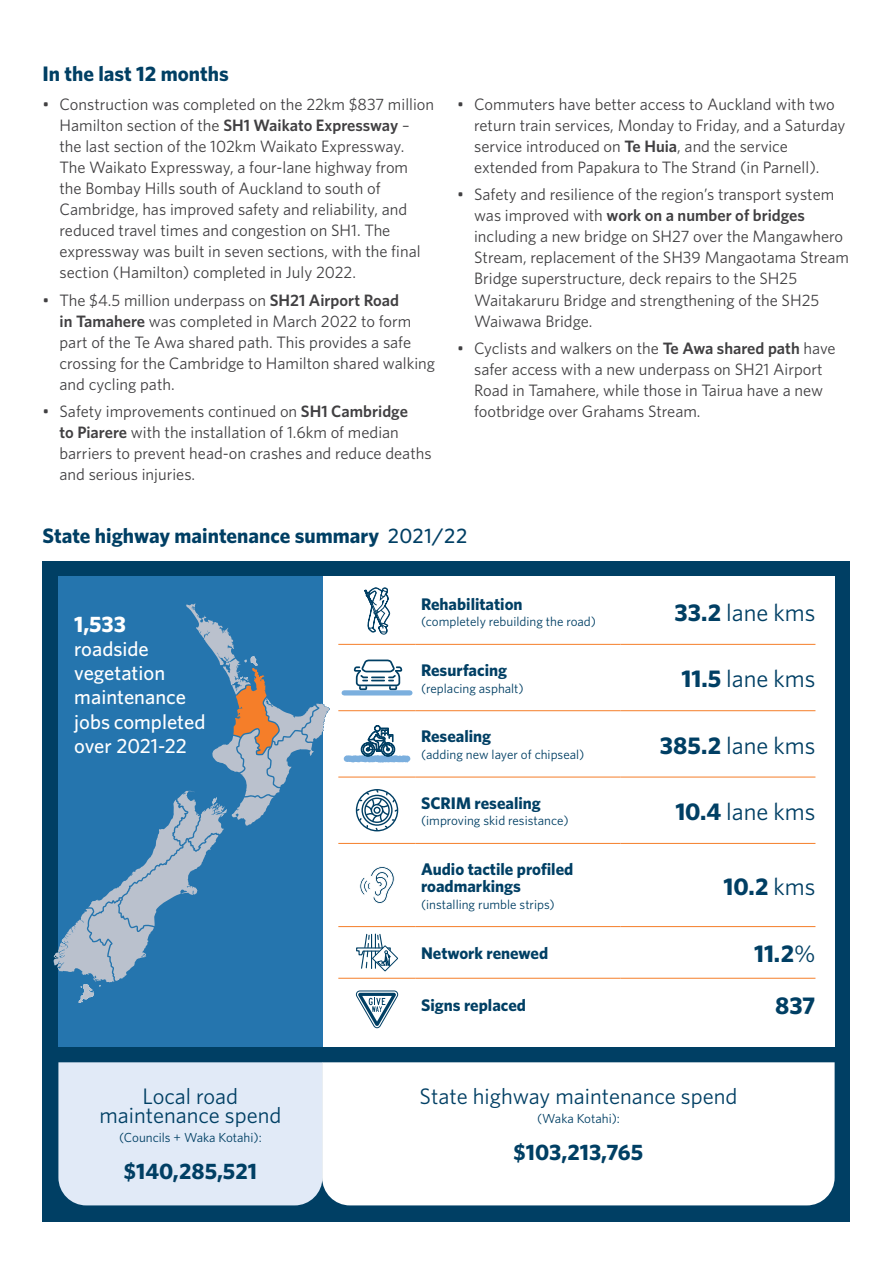
<style>
.page{position:relative;width:893px;height:1263px;background:#fff}
.page>*{position:absolute;margin:0;border:0;box-sizing:border-box;transform-origin:0 0}
.t1{font:24.3px "Whitney";color:#003f64}
.t2{font:700 24.3px "Whitney";color:#003f64}
.t3{font:22.5px/19.5px "Whitney";color:#003f64;text-align:center}
.t4{font:700 22.5px "Whitney";color:#003f64}
.t5{font:700 22.5px "Whitney";color:#fff}
.t6{font:700 21px "Whitney";color:#003f64}
.t7{font:500 20.55px/24.3px "Whitney";color:#fff}
.t8{font:700 16.8px/16.8px "Whitney";color:#003f64}
.t9{font:16.5px/21px "Whitney";color:#414042}
.t10{font:13.05px "Whitney";color:#003f64}
.s1{font-weight:600}
.s2{font-weight:500}
.s3{font-weight:700}
.s4{font-weight:400}
</style>
<div class="page">
<div style="left:43px;top:561px;width:807px;height:660px;background:#003f64"></div>
<div style="left:322px;top:576px;width:512px;height:471px;background:#fff"></div>
<div style="left:58px;top:576px;width:264px;height:471px;background:#2575ae"></div>
<div style="left:58px;top:1062px;width:264px;height:143px;background:#e1eaf7"></div>
<div style="left:322px;top:1062px;width:513px;height:143px;background:#fff"></div>
<svg style="left:54px;top:603px;width:276px;height:400px"></svg>
<hr style="left:338px;top:644px;width:78px;height:1px;background:#f57e29">
<hr style="left:416px;top:644px;width:204px;height:1px;background:#f57e29">
<hr style="left:620px;top:644px;width:195px;height:1px;background:#f57e29">
<hr style="left:338px;top:710px;width:78px;height:1px;background:#f57e29">
<hr style="left:416px;top:710px;width:204px;height:1px;background:#f57e29">
<hr style="left:620px;top:710px;width:195px;height:1px;background:#f57e29">
<hr style="left:338px;top:777px;width:78px;height:1px;background:#f57e29">
<hr style="left:416px;top:777px;width:204px;height:1px;background:#f57e29">
<hr style="left:620px;top:777px;width:195px;height:1px;background:#f57e29">
<hr style="left:338px;top:843px;width:78px;height:1px;background:#f57e29">
<hr style="left:416px;top:843px;width:204px;height:1px;background:#f57e29">
<hr style="left:620px;top:843px;width:195px;height:1px;background:#f57e29">
<hr style="left:338px;top:926px;width:78px;height:1px;background:#f57e29">
<hr style="left:416px;top:926px;width:204px;height:1px;background:#f57e29">
<hr style="left:620px;top:926px;width:195px;height:1px;background:#f57e29">
<hr style="left:338px;top:978px;width:78px;height:1px;background:#f57e29">
<hr style="left:416px;top:978px;width:204px;height:1px;background:#f57e29">
<hr style="left:620px;top:978px;width:195px;height:1px;background:#f57e29">
<svg style="left:364px;top:587px;width:27px;height:48px"></svg>
<div style="left:344px;top:690px;width:66px;height:5px;background:#7bafde"></div>
<svg style="left:354px;top:659px;width:48px;height:31px"></svg>
<svg style="left:344px;top:725px;width:66px;height:38px"></svg>
<svg style="left:356px;top:789px;width:42px;height:42px"></svg>
<svg style="left:360px;top:866px;width:35px;height:38px"></svg>
<svg style="left:356px;top:933px;width:42px;height:39px"></svg>
<svg style="left:356px;top:991px;width:42px;height:37px"></svg>
<h1 class="t6" style="left:43px;top:59px;width:188px">In the last 12 months</h1>
<p class="t9" style="left:60px;top:93px;width:376px;text-indent:-17px">• Construction was completed on the 22km $837 million Hamilton section of the <span class="s1">SH1 Waikato Expressway</span> – the last section of the 102km Waikato Expressway.<br>The Waikato Expressway, a four-lane highway from the Bombay Hills south of Auckland to south of Cambridge, has improved safety and reliability, and reduced travel times and congestion on SH1. The expressway was built in seven sections, with the final section (Hamilton) completed in July 2022.</p>
<p class="t9" style="left:60px;top:289px;width:377px;text-indent:-17px">• The $4.5 million underpass on <span class="s1">SH21 Airport Road<br>in Tamahere</span> was completed in March 2022 to form part of the Te Awa shared path. This provides a safe crossing for the Cambridge to Hamilton shared walking and cycling path.</p>
<p class="t9" style="left:60px;top:400px;width:374px;text-indent:-17px">• Safety improvements continued on <span class="s1">SH1 Cambridge<br>to Piarere</span> with the installation of 1.6km of median barriers to prevent head-on crashes and reduce deaths and serious injuries.</p>
<p class="t9" style="left:474px;top:93px;width:373px;text-indent:-17px">• Commuters have better access to Auckland with two return train services, Monday to Friday, and a Saturday service introduced on <span class="s1">Te Huia</span>, and the service extended from Papakura to The Strand (in Parnell).</p>
<p class="t9" style="left:474px;top:184px;width:376px;text-indent:-17px">• Safety and resilience of the region’s transport system was improved with <span class="s1">work on a number of bridges </span>including a new bridge on SH27 over the Mangawhero Stream, replacement of the SH39 Mangaotama Stream Bridge superstructure, deck repairs to the SH25<br>Waitakaruru Bridge and strengthening of the SH25<br>Waiwawa Bridge.</p>
<p class="t9" style="left:474px;top:337px;width:363px;text-indent:-17px">• Cyclists and walkers on the <span class="s1">Te Awa shared path</span> have safer access with a new underpass on SH21 Airport Road in Tamahere, while those in Tairua have a new footbridge over Grahams Stream.</p>
<h1 class="t6" style="left:43px;top:521px;width:426px">State highway maintenance summary <span class="s2">2021/22</span></h1>
<p class="t5" style="left:74px;top:609px;width:53px">1,533</p>
<p class="t7" style="left:74px;top:636px;width:133px">roadside vegetation maintenance jobs completed over 2021-22</p>
<p class="t8" style="left:421px;top:595px;width:103px">Rehabilitation</p>
<p class="t10" style="left:421px;top:613px;width:177px">(completely rebuilding the road)</p>
<p class="t8" style="left:421px;top:661px;width:88px">Resurfacing</p>
<p class="t10" style="left:421px;top:679px;width:104px">(replacing asphalt)</p>
<p class="t8" style="left:421px;top:727px;width:72px">Resealing</p>
<p class="t10" style="left:421px;top:746px;width:165px">(adding new layer of chipseal)</p>
<p class="t8" style="left:421px;top:794px;width:121px">SCRIM resealing</p>
<p class="t10" style="left:421px;top:812px;width:149px">(improving skid resistance)</p>
<p class="t8" style="left:421px;top:860px;width:154px">Audio tactile profiled roadmarkings</p>
<p class="t10" style="left:421px;top:895px;width:135px">(installing rumble strips)</p>
<p class="t1" style="left:674px;top:596px;width:142px"><span class="s3">33.2</span> lane kms</p>
<p class="t1" style="left:682px;top:663px;width:135px"><span class="s3">11.5</span> lane kms</p>
<p class="t1" style="left:660px;top:729px;width:157px"><span class="s3">385.2</span> lane kms</p>
<p class="t1" style="left:675px;top:795px;width:142px"><span class="s3">10.4</span> lane kms</p>
<p class="t2" style="left:723px;top:870px;width:93px">10.2 <span class="s4">kms</span></p>
<p class="t3" style="left:99px;top:1085px;width:183px">Local road maintenance spend</p>
<p class="t10" style="left:119px;top:1129px;width:144px">(Councils + Waka Kotahi):</p>
<p class="t4" style="left:124px;top:1156px;width:135px">$140,285,521</p>
<p class="t8" style="left:421px;top:944px;width:129px">Network renewed</p>
<p class="t2" style="left:754px;top:937px;width:63px">11.2<span class="s4">%</span></p>
<p class="t8" style="left:421px;top:996px;width:106px">Signs replaced</p>
<p class="t2" style="left:775px;top:989px;width:42px">837</p>
<p class="t3" style="left:420px;top:1085px;width:319px">State highway maintenance spend</p>
<p class="t10" style="left:537px;top:1110px;width:84px">(Waka Kotahi):</p>
<p class="t4" style="left:514px;top:1137px;width:131px">$103,213,765</p>
</div>
